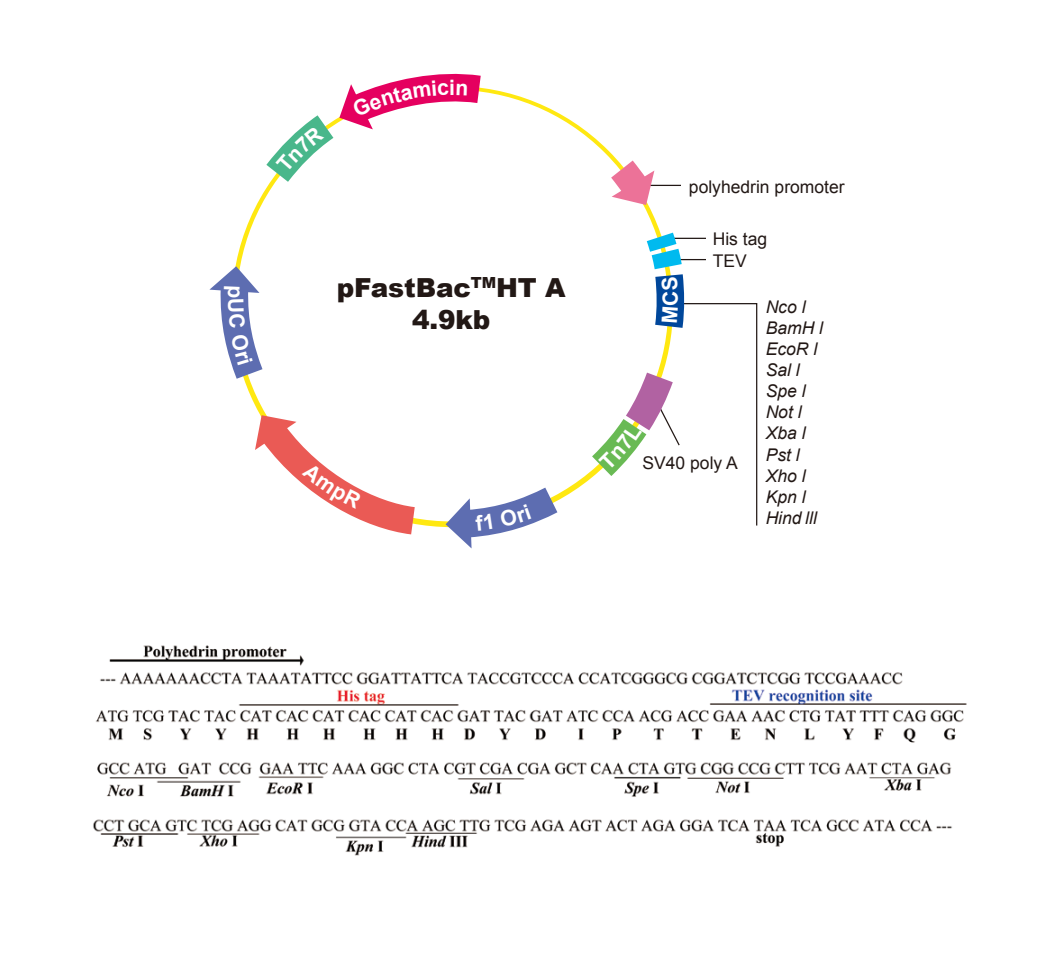
<style>
.page{position:relative;width:1053px;height:953px;background:#fff}
.page>*{position:absolute;margin:0;border:0;box-sizing:border-box;transform-origin:0 0}
.t1{font:900 26.25px/31.5px "Arial";letter-spacing:-.005em;color:#221815;text-align:center}
.t2{font:700 21.25px "Arial";color:#fff}
.t3{font:italic 17.5px/21px "Arial";color:#221815}
.t4{font:17.5px/22.5px "Arial";color:#221815}
</style>
<div class="page">
<img style="left:93px;top:645px;width:874px;height:211px">
<svg style="left:209px;top:73px;width:548px;height:476px"></svg>
<p class="t2" style="left:449px;top:73px;width:8px">i</p>
<h1 class="t1" style="left:337px;top:271px;width:230px">pFastBac<sup>TM</sup>HT A<br>4.9kb</h1>
<p class="t4" style="left:689px;top:176px;width:157px">polyhedrin promoter</p>
<p class="t4" style="left:712px;top:227px;width:56px">His tag<br>TEV</p>
<p class="t4" style="left:642px;top:451px;width:97px">SV40 poly A</p>
<p class="t3" style="left:765px;top:297px;width:59px">Nco l<br>BamH l<br>EcoR l<br>Sal l<br>Spe l<br>Not l<br>Xba l<br>Pst l<br>Xho l<br>Kpn l<br>Hind lll</p>
</div>
